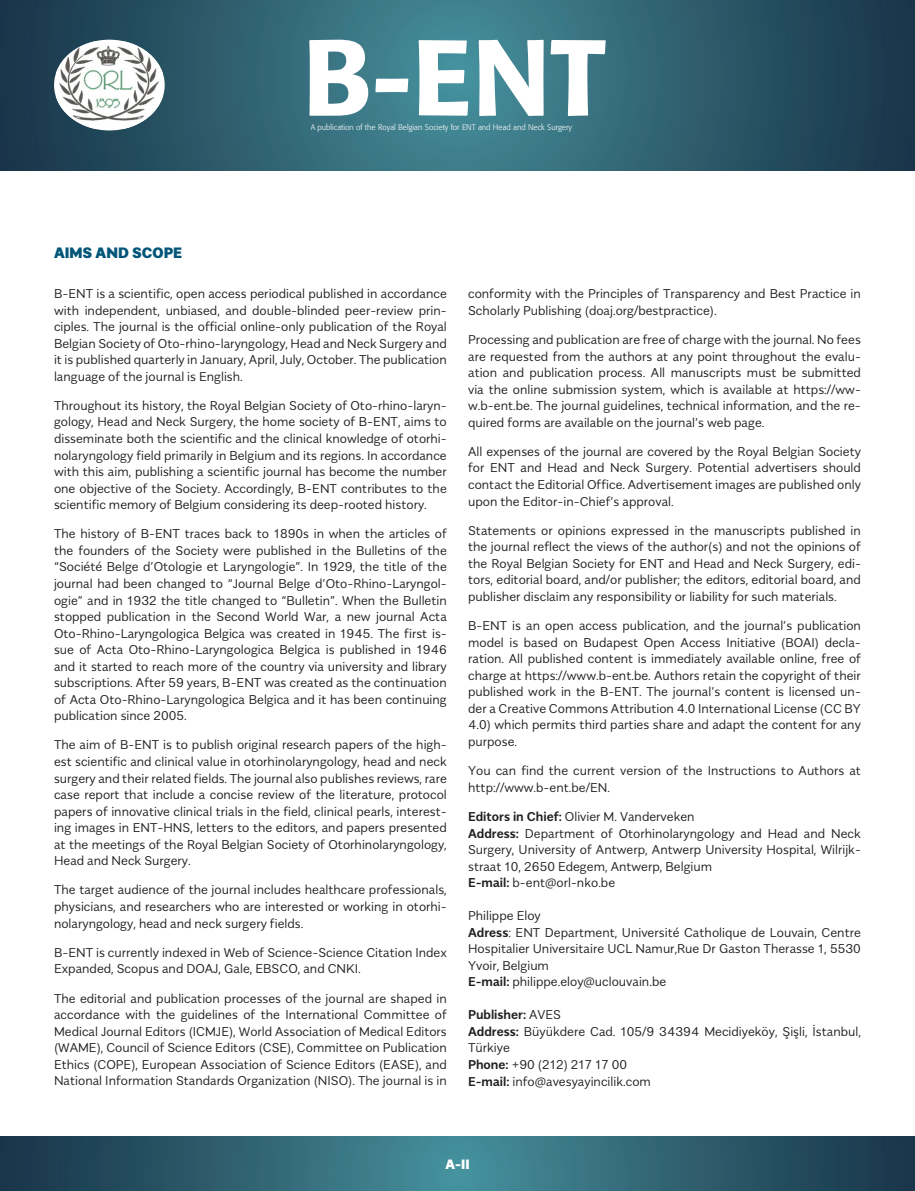
<style>
.page{position:relative;width:915px;height:1191px;background:#fff}
.page>*{position:absolute;margin:0;border:0;box-sizing:border-box;transform-origin:0 0}
.t1{font:900 15px "Alergia Normal";color:#005578}
.t2{font:900 13.5px "Alergia Normal";color:#fff}
.t3{font:300 12.75px/16.5px "Alergia Normal";color:#231f20;text-align:justify}
.t4{font:7.95px "Formata Light Tr";color:#fff}
.s1{font-weight:600}
</style>
<div class="page">
<svg style="left:0;top:0;width:914px;height:170px;background:#2c5a6b"></svg>
<svg style="left:0;top:1137px;width:914px;height:54px;background:#2f6070"></svg>
<svg style="left:309px;top:40px;width:296px;height:76px"></svg>
<img style="left:56px;top:42px;width:107px;height:87px">
<p class="t1" style="left:54px;top:240px;width:129px">AIMS AND SCOPE</p>
<p class="t4" style="left:310px;top:123px;width:263px">A publication of the Royal Belgian Society for ENT and Head and Neck Surgery</p>
<p class="t3" style="left:54px;top:284px;width:394px">B-ENT is a scientific, open access periodical published in accordance with independent, unbiased, and double-blinded peer-review prin&shy;ciples. The journal is the official online-only publication of the Royal Belgian Society of Oto-rhino-laryngology, Head and Neck Surgery and it is published quarterly in January, April, July, October. The publication language of the journal is English.</p>
<p class="t3" style="left:54px;top:396px;width:394px">Throughout its history, the Royal Belgian Society of Oto-rhino-laryn&shy;gology, Head and Neck Surgery, the home society of B-ENT, aims to disseminate both the scientific and the clinical knowledge of otorhi&shy;nolaryngology field primarily in Belgium and its regions. In accordance with this aim, publishing a scientific journal has become the number one objective of the Society. Accordingly, B-ENT contributes to the scientific memory of Belgium considering its deep-rooted history.</p>
<p class="t3" style="left:54px;top:524px;width:394px">The history of B-ENT traces back to 1890s in when the articles of the founders of the Society were published in the Bulletins of the “Société Belge d’Otologie et Laryngologie”. In 1929, the title of the journal had been changed to “Journal Belge d’Oto-Rhino-Laryngol&shy;ogie” and in 1932 the title changed to “Bulletin”. When the Bulletin stopped publication in the Second World War, a new journal Acta Oto-Rhino-Laryngologica Belgica was created in 1945. The first is&shy;sue of Acta Oto-Rhino-Laryngologica Belgica is published in 1946 and it started to reach more of the country via university and library subscriptions. After 59 years, B-ENT was created as the continuation of Acta Oto-Rhino-Laryngologica Belgica and it has been continuing publication since 2005.</p>
<p class="t3" style="left:54px;top:735px;width:394px">The aim of B-ENT is to publish original research papers of the high&shy;est scientific and clinical value in otorhinolaryngology, head and neck surgery and their related fields. The journal also publishes reviews, rare case report that include a concise review of the literature, protocol papers of innovative clinical trials in the field, clinical pearls, interest&shy;ing images in ENT-HNS, letters to the editors, and papers presented at the meetings of the Royal Belgian Society of Otorhinolaryngology, Head and Neck Surgery.</p>
<p class="t3" style="left:54px;top:880px;width:394px">The target audience of the journal includes healthcare professionals, physicians, and researchers who are interested or working in otorhi&shy;nolaryngology, head and neck surgery fields.</p>
<p class="t3" style="left:54px;top:943px;width:394px">B-ENT is currently indexed in Web of Science-Science Citation Index<br>Expanded, Scopus and DOAJ, Gale, EBSCO, and CNKI.</p>
<p class="t3" style="left:54px;top:989px;width:394px">The editorial and publication processes of the journal are shaped in accordance with the guidelines of the International Committee of Medical Journal Editors (ICMJE), World Association of Medical Editors (WAME), Council of Science Editors (CSE), Committee on Publication Ethics (COPE), European Association of Science Editors (EASE), and National Information Standards Organization (NISO). The journal is in</p>
<p class="t3" style="left:468px;top:284px;width:394px">conformity with the Principles of Transparency and Best Practice in<br>Scholarly Publishing (doaj.org/bestpractice).</p>
<p class="t3" style="left:468px;top:330px;width:394px">Processing and publication are free of charge with the journal. No fees are requested from the authors at any point throughout the evalu&shy;ation and publication process. All manuscripts must be submitted via the online submission system, which is available at https://ww&shy;w.b-ent.be. The journal guidelines, technical information, and the re&shy;quired forms are available on the journal’s web page.</p>
<p class="t3" style="left:468px;top:442px;width:394px">All expenses of the journal are covered by the Royal Belgian Society for ENT and Head and Neck Surgery. Potential advertisers should contact the Editorial Office. Advertisement images are published only upon the Editor-in-Chief’s approval.</p>
<p class="t3" style="left:468px;top:521px;width:394px">Statements or opinions expressed in the manuscripts published in the journal reflect the views of the author(s) and not the opinions of the Royal Belgian Society for ENT and Head and Neck Surgery, edi&shy;tors, editorial board, and/or publisher; the editors, editorial board, and publisher disclaim any responsibility or liability for such materials.</p>
<p class="t3" style="left:468px;top:616px;width:394px">B-ENT is an open access publication, and the journal’s publication model is based on Budapest Open Access Initiative (BOAI) decla&shy;ration. All published content is immediately available online, free of charge at https://www.b-ent.be. Authors retain the copyright of their published work in the B-ENT. The journal’s content is licensed un&shy;der a Creative Commons Attribution 4.0 International License (CC BY 4.0) which permits third parties share and adapt the content for any purpose.</p>
<p class="t3" style="left:468px;top:761px;width:394px">You can find the current version of the Instructions to Authors at http://www.b-ent.be/EN.</p>
<p class="t3" style="left:468px;top:807px;width:394px;text-align:left"><span class="s1">Editors in Chief:</span> Olivier M. Vanderveken<br><span class="s1">Address:</span> Department of Otorhinolaryngology and Head and Neck Surgery, University of Antwerp, Antwerp University Hospital, Wilrijk&shy;straat 10, 2650 Edegem, Antwerp, Belgium<br><span class="s1">E-mail:</span> b-ent@orl-nko.be</p>
<p class="t3" style="left:468px;top:906px;width:394px;text-align:left">Philippe Eloy<br><span class="s1">Adress</span>: ENT Department, Université Catholique de Louvain, Centre Hospitalier Universitaire UCL Namur,Rue Dr Gaston Therasse 1, 5530<br>Yvoir, Belgium<br><span class="s1">E-mail:</span> philippe.eloy@uclouvain.be</p>
<p class="t3" style="left:468px;top:1005px;width:394px;text-align:left"><span class="s1">Publisher:</span> AVES<br><span class="s1">Address:</span> Büyükdere Cad. 105/9 34394 Mecidiyeköy, Şişli, İstanbul,<br>Türkiye<br><span class="s1">Phone:</span> +90 (212) 217 17 00<br><span class="s1">E-mail:</span> info@avesyayincilik.com</p>
<p class="t2" style="left:445px;top:1153px;width:26px">A-II</p>
</div>
